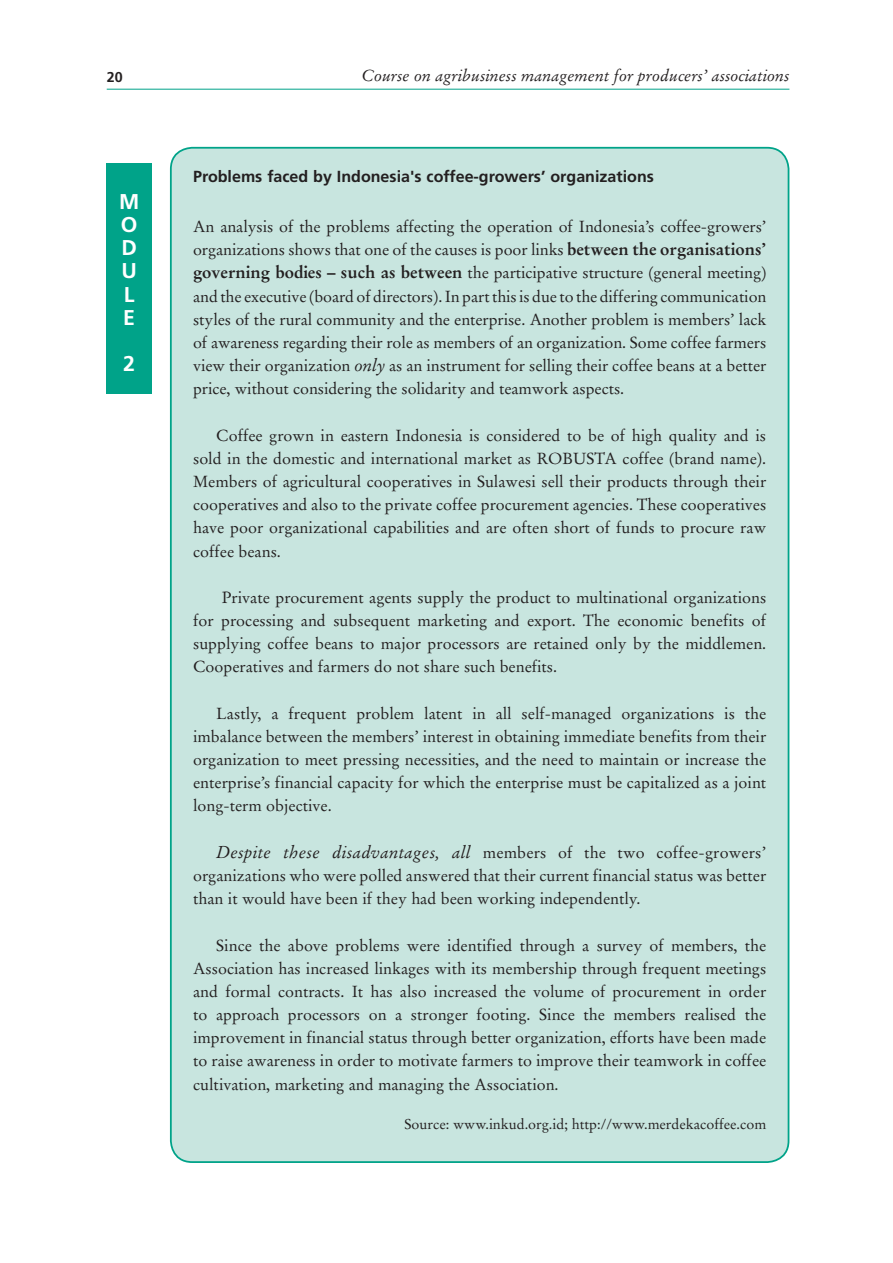
<style>
.page{position:relative;width:893px;height:1263px;background:#fff}
.page>*{position:absolute;margin:0;border:0;box-sizing:border-box;transform-origin:0 0}
.t1{font:700 21.45px/23.2px "Frutiger LT Std";color:#fff}
.t2{font:16.05px/23.2px "Stempel Garamond LT Std";color:#231f20;text-align:justify}
.t3{font:italic 16.05px "Stempel Garamond LT Std";color:#231f20}
.t4{font:700 16.05px "Frutiger LT Std";color:#231f20}
.t5{font:14.25px "Stempel Garamond LT Std";color:#231f20}
.t6{font:700 14.25px "Frutiger LT Std";color:#231f20}
.s1{font-weight:700;font-size:16.95px}
.s2{font-style:italic;font-size:16.95px}
</style>
<div class="page">
<hr style="left:107px;top:89px;width:682px;height:1px;background:#00a389">
<div style="left:107px;top:163px;width:45px;height:231px;background:#00a389"></div>
<div style="left:171px;top:148px;width:617px;height:1014px;background:#c8e5df;border-radius:21px"></div>
<p class="t6" style="left:107px;top:71px;width:17px">20</p>
<p class="t3" style="left:361px;top:68px;width:429px">Course on agribusiness management for producers’ associations</p>
<h1 class="t1" style="left:119px;top:191px;width:22px">M<br>O<br>D<br>U<br>L<br>E</h1>
<h1 class="t1" style="left:123px;top:354px;width:13px">2</h1>
<p class="t4" style="left:193px;top:170px;width:462px">Problems faced by Indonesia's coffee-growers’ organizations</p>
<p class="t2" style="left:193px;top:216px;width:574px">An analysis of the problems affecting the operation of Indonesia’s coffee-growers’ organizations shows that one of the causes is poor links <span class="s1">between the organisations’ governing bodies – such as between</span> the participative structure (general meeting) and the executive (board of directors). In part this is due to the differing communication styles of the rural community and the enterprise. Another problem is members’ lack of awareness regarding their role as members of an organization. Some coffee farmers view their organization <span class="s2">only</span> as an instrument for selling their coffee beans at a better price, without considering the solidarity and teamwork aspects.</p>
<p class="t2" style="left:193px;top:425px;width:574px;text-indent:23px">Coffee grown in eastern Indonesia is considered to be of high quality and is sold in the domestic and international market as ROBUSTA coffee (brand name).<br>Members of agricultural cooperatives in Sulawesi sell their products through their cooperatives and also to the private coffee procurement agencies. These cooperatives have poor organizational capabilities and are often short of funds to procure raw coffee beans.</p>
<p class="t2" style="left:193px;top:587px;width:574px;text-indent:29px">Private procurement agents supply the product to multinational organizations for processing and subsequent marketing and export. The economic benefits of supplying coffee beans to major processors are retained only by the middlemen.<br>Cooperatives and farmers do not share such benefits.</p>
<p class="t2" style="left:193px;top:703px;width:574px;text-indent:23px">Lastly, a frequent problem latent in all self-managed organizations is the imbalance between the members’ interest in obtaining immediate benefits from their organization to meet pressing necessities, and the need to maintain or increase the enterprise’s financial capacity for which the enterprise must be capitalized as a joint long-term objective.</p>
<p class="t2" style="left:193px;top:842px;width:574px;text-indent:23px"><span class="s2">Despite these disadvantages, all</span> members of the two coffee-growers’ organizations who were polled answered that their current financial status was better than it would have been if they had been working independently.</p>
<p class="t2" style="left:193px;top:935px;width:574px;text-indent:23px">Since the above problems were identified through a survey of members, the Association has increased linkages with its membership through frequent meetings and formal contracts. It has also increased the volume of procurement in order to approach processors on a stronger footing. Since the members realised the improvement in financial status through better organization, efforts have been made to raise awareness in order to motivate farmers to improve their teamwork in coffee cultivation, marketing and managing the Association.</p>
<p class="t5" style="left:404px;top:1117px;width:363px">Source: www.inkud.org.id; http://www.merdekacoffee.com</p>
</div>
